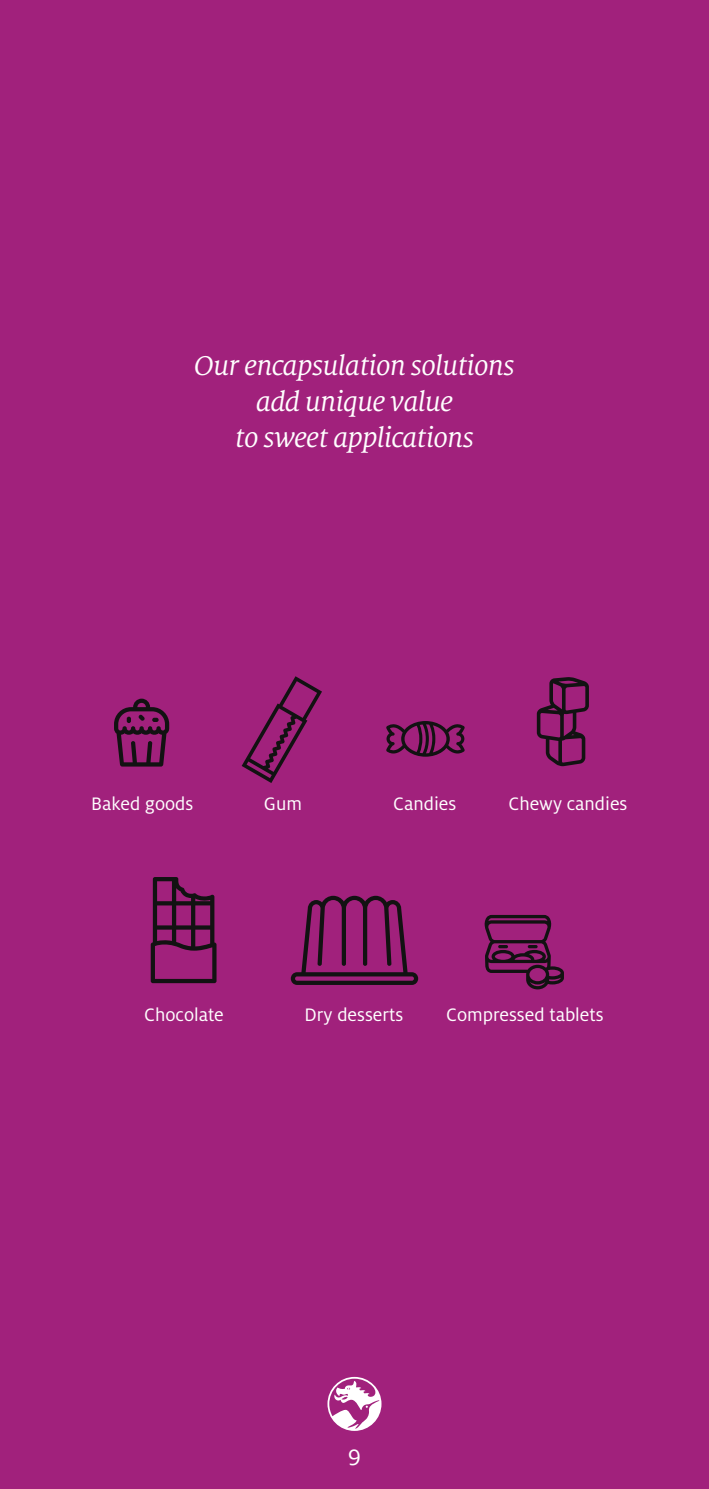
<style>
.page{position:relative;width:709px;height:1489px;background:#fff}
.page>*{position:absolute;margin:0;border:0;box-sizing:border-box;transform-origin:0 0}
.t1{font:italic 30px/36px "Milo Serif OT";letter-spacing:-.025em;color:#fff;text-align:center}
.t2{font:25px "FF Milofor Symrise";color:#fff}
.t3{font:20px "Milo OT";color:#fff}
</style>
<div class="page">
<div style="left:0;top:0;width:709px;height:1488px;background:#a1217c"></div>
<svg style="left:327px;top:1376px;width:54px;height:54px"></svg>
<svg style="left:291px;top:895px;width:127px;height:89px"></svg>
<svg style="left:242px;top:676px;width:80px;height:107px"></svg>
<svg style="left:151px;top:877px;width:65px;height:106px"></svg>
<svg style="left:386px;top:721px;width:79px;height:35px"></svg>
<svg style="left:114px;top:698px;width:55px;height:68px"></svg>
<svg style="left:537px;top:677px;width:52px;height:89px"></svg>
<svg style="left:484px;top:915px;width:80px;height:74px"></svg>
<h1 class="t1" style="left:194px;top:348px;width:322px">Our encapsulation solutions add unique value<br>to sweet applications</h1>
<p class="t3" style="left:91px;top:793px;width:104px">Baked goods</p>
<p class="t3" style="left:264px;top:793px;width:40px">Gum</p>
<p class="t3" style="left:393px;top:793px;width:65px">Candies</p>
<p class="t3" style="left:508px;top:793px;width:120px">Chewy candies</p>
<p class="t3" style="left:144px;top:1003px;width:81px">Chocolate</p>
<p class="t3" style="left:304px;top:1003px;width:100px">Dry desserts</p>
<p class="t3" style="left:446px;top:1003px;width:159px">Compressed tablets</p>
<p class="t2" style="left:348px;top:1443px;width:15px">9</p>
</div>
